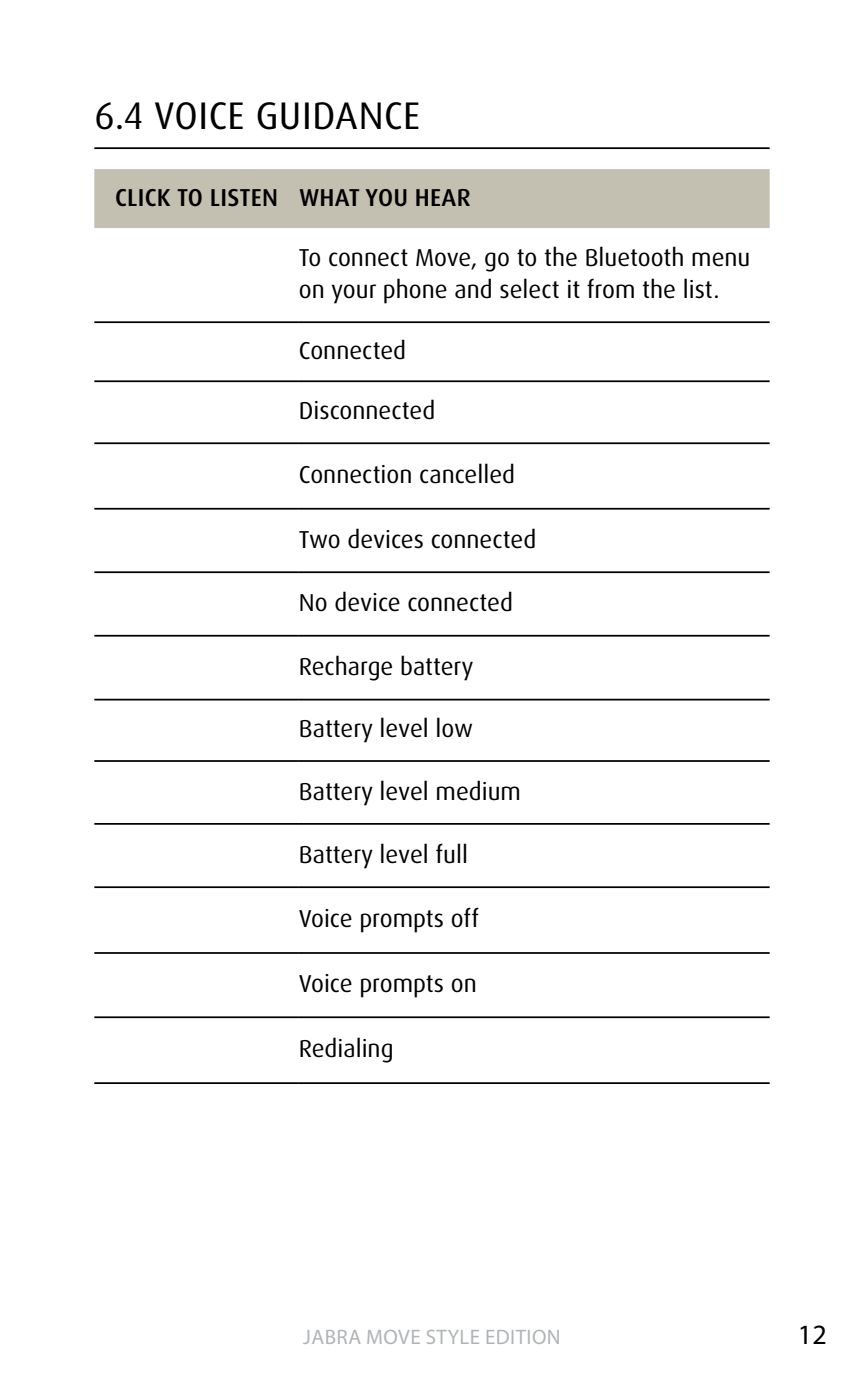
<style>
.page{position:relative;width:864px;height:1389px;background:#fff}
.page>*{position:absolute;margin:0;border:0;box-sizing:border-box;transform-origin:0 0}
.t1{font:38.5px "Dax Pro";letter-spacing:.015em;color:#000}
.t2{font:28px "Myriad Pro";color:#000}
.t3{font:24.5px/31.5px "Dax Pro";color:#000}
.t4{font:500 24.5px "Dax Pro";letter-spacing:.01em;color:#000}
.t5{font:21px "Myriad Pro";letter-spacing:.02em;color:#b1b4b6}
</style>
<div class="page">
<hr style="left:94px;top:147px;width:675px;height:2px;background:#000">
<div style="left:94px;top:169px;width:675px;height:59px;background:#c4c0b1"></div>
<svg style="left:94px;top:323px;width:675px;height:696px"></svg>
<hr style="left:94px;top:321px;width:205px;height:2px;background:#000">
<hr style="left:299px;top:321px;width:470px;height:2px;background:#000">
<hr style="left:94px;top:380px;width:205px;height:2px;background:#000">
<hr style="left:299px;top:380px;width:470px;height:2px;background:#000">
<hr style="left:94px;top:442px;width:205px;height:2px;background:#000">
<hr style="left:299px;top:442px;width:470px;height:2px;background:#000">
<hr style="left:94px;top:508px;width:205px;height:2px;background:#000">
<hr style="left:299px;top:508px;width:470px;height:2px;background:#000">
<hr style="left:94px;top:571px;width:205px;height:2px;background:#000">
<hr style="left:299px;top:571px;width:470px;height:2px;background:#000">
<hr style="left:94px;top:635px;width:205px;height:2px;background:#000">
<hr style="left:299px;top:635px;width:470px;height:2px;background:#000">
<hr style="left:94px;top:699px;width:205px;height:1px;background:#000">
<hr style="left:299px;top:699px;width:470px;height:1px;background:#000">
<hr style="left:94px;top:760px;width:205px;height:2px;background:#000">
<hr style="left:299px;top:760px;width:470px;height:2px;background:#000">
<hr style="left:94px;top:823px;width:205px;height:2px;background:#000">
<hr style="left:299px;top:823px;width:470px;height:2px;background:#000">
<hr style="left:94px;top:886px;width:205px;height:2px;background:#000">
<hr style="left:299px;top:886px;width:470px;height:2px;background:#000">
<hr style="left:94px;top:952px;width:205px;height:2px;background:#000">
<hr style="left:299px;top:952px;width:470px;height:2px;background:#000">
<hr style="left:94px;top:1016px;width:205px;height:2px;background:#000">
<hr style="left:299px;top:1016px;width:470px;height:2px;background:#000">
<hr style="left:94px;top:1082px;width:205px;height:2px;background:#000">
<hr style="left:299px;top:1082px;width:470px;height:2px;background:#000">
<h1 class="t1" style="left:94px;top:91px;width:327px">6.4 VOICE GUIDANCE</h1>
<p class="t4" style="left:115px;top:181px;width:357px">CLICK TO LISTEN WHAT YOU HEAR</p>
<p class="t3" style="left:299px;top:242px;width:453px">To connect Move, go to the Bluetooth menu on your phone and select it from the list.</p>
<p class="t3" style="left:299px;top:335px;width:109px">Connected</p>
<p class="t3" style="left:299px;top:395px;width:138px">Disconnected</p>
<p class="t3" style="left:299px;top:459px;width:218px">Connection cancelled</p>
<p class="t3" style="left:299px;top:523px;width:239px">Two devices connected</p>
<p class="t3" style="left:299px;top:587px;width:215px">No device connected</p>
<p class="t3" style="left:299px;top:651px;width:176px">Recharge battery</p>
<p class="t3" style="left:299px;top:713px;width:176px">Battery level low</p>
<p class="t3" style="left:299px;top:775px;width:223px">Battery level medium</p>
<p class="t3" style="left:299px;top:839px;width:170px">Battery level full</p>
<p class="t3" style="left:299px;top:903px;width:181px">Voice prompts off</p>
<p class="t3" style="left:299px;top:968px;width:179px">Voice prompts on</p>
<p class="t3" style="left:299px;top:1033px;width:96px">Redialing</p>
<p class="t5" style="left:303px;top:1324px;width:259px">JABRA MOVE STYLE EDITION</p>
<p class="t2" style="left:797px;top:1317px;width:30px">12</p>
</div>
